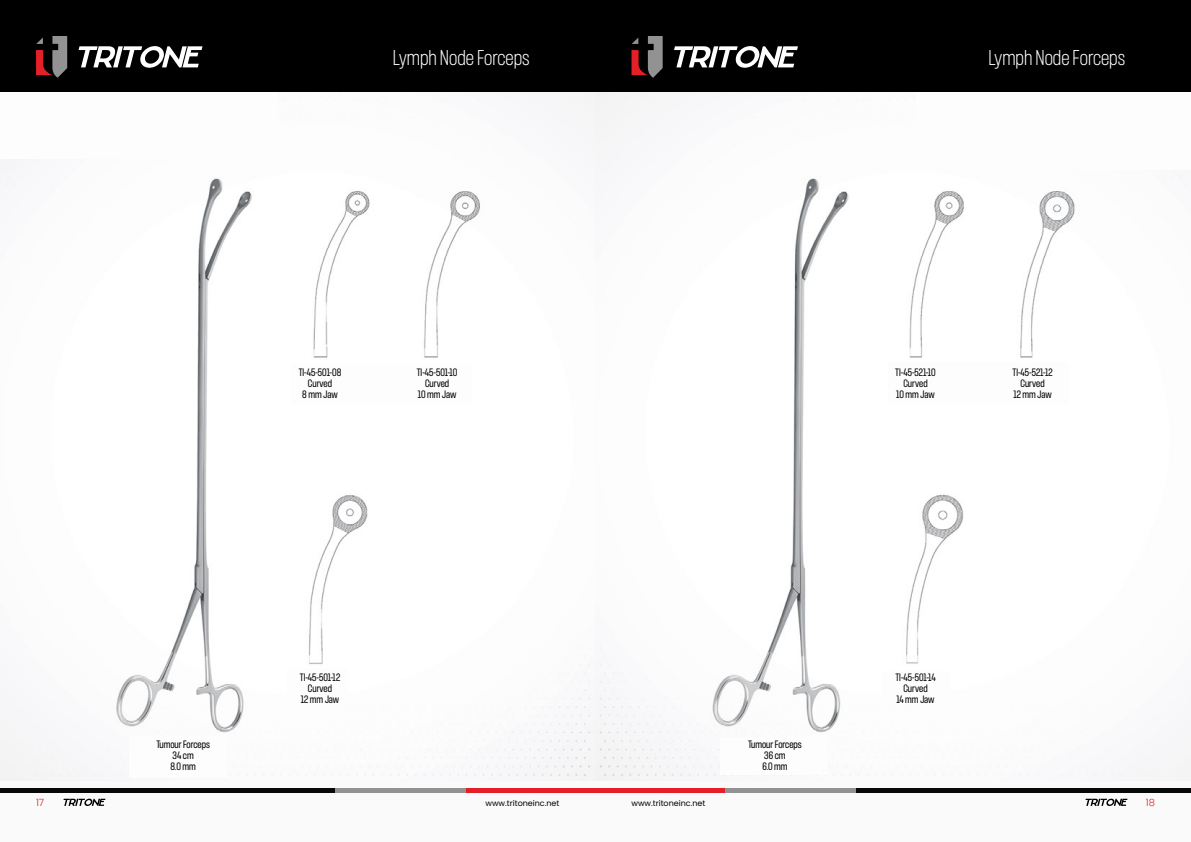
<style>
.page{position:relative;width:1191px;height:842px;background:#fff}
.page>*{position:absolute;margin:0;border:0;box-sizing:border-box;transform-origin:0 0}
.t1{font:100 20px "F37 Judge";color:#fff}
.t2{font:10px/11px "F37 Judge";color:#000;text-align:center}
.t3{font:300 10px "Poppins";color:#e31f27}
.t4{font:8px "Poppins";color:#000}
</style>
<div class="page">
<img style="left:0;top:92px;width:1191px;height:689px">
<div style="left:0;top:78px;width:277px;height:81px;background:#fdfdfd"></div>
<div style="left:129px;top:736px;width:98px;height:42px;background:#fdfdfd"></div>
<div style="left:287px;top:668px;width:61px;height:42px;background:#fdfdfd"></div>
<div style="left:291px;top:363px;width:181px;height:42px;background:#fdfdfd"></div>
<div style="left:0;top:781px;width:1191px;height:61px;background:#fafafa"></div>
<div style="left:916px;top:78px;width:275px;height:91px;background:#fdfdfd"></div>
<div style="left:888px;top:362px;width:180px;height:42px;background:#fdfdfd"></div>
<div style="left:882px;top:671px;width:68px;height:36px;background:#fdfdfd"></div>
<div style="left:719px;top:737px;width:107px;height:38px;background:#fdfdfd"></div>
<hr style="left:0;top:788px;width:335px;height:4px;background:#070908">
<hr style="left:335px;top:788px;width:131px;height:4px;background:#929293">
<hr style="left:466px;top:788px;width:129px;height:4px;background:#e31f27">
<svg style="left:63px;top:798px;width:42px;height:8px"></svg>
<svg style="left:1085px;top:798px;width:42px;height:8px"></svg>
<hr style="left:855px;top:788px;width:336px;height:4px;background:#070908">
<hr style="left:724px;top:788px;width:131px;height:4px;background:#929293">
<hr style="left:595px;top:788px;width:129px;height:4px;background:#e31f27">
<div style="left:0;top:0;width:595px;height:92px;background:#000"></div>
<div style="left:595px;top:0;width:596px;height:92px;background:#000"></div>
<svg style="left:79px;top:46px;width:123px;height:22px"></svg>
<svg style="left:36px;top:36px;width:31px;height:42px"></svg>
<svg style="left:674px;top:46px;width:124px;height:22px"></svg>
<svg style="left:631px;top:36px;width:31px;height:42px"></svg>
<h1 class="t1" style="left:393px;top:43px;width:138px">Lymph Node Forceps</h1>
<h1 class="t1" style="left:988px;top:43px;width:138px">Lymph Node Forceps</h1>
<p class="t2" style="left:299px;top:367px;width:44px">TI-45-501-08<br>Curved<br>8 mm Jaw</p>
<p class="t2" style="left:417px;top:367px;width:42px">TI-45-501-10<br>Curved<br>10 mm Jaw</p>
<p class="t2" style="left:156px;top:738px;width:55px">Tumour Forceps<br>34 cm<br>8.0 mm</p>
<p class="t2" style="left:300px;top:671px;width:42px">TI-45-501-12<br>Curved<br>12 mm Jaw</p>
<p class="t2" style="left:895px;top:367px;width:42px">TI-45-521-10<br>Curved<br>10 mm Jaw</p>
<p class="t2" style="left:1012px;top:367px;width:42px">TI-45-521-12<br>Curved<br>12 mm Jaw</p>
<p class="t2" style="left:748px;top:738px;width:55px">Tumour Forceps<br>36 cm<br>6.0 mm</p>
<p class="t2" style="left:895px;top:671px;width:42px">TI-45-501-14<br>Curved<br>14 mm Jaw</p>
<p class="t3" style="left:36px;top:797px;width:10px">17</p>
<p class="t4" style="left:485px;top:798px;width:75px">www.tritoneinc.net</p>
<p class="t4" style="left:631px;top:798px;width:75px">www.tritoneinc.net</p>
<p class="t3" style="left:1145px;top:797px;width:11px">18</p>
</div>
